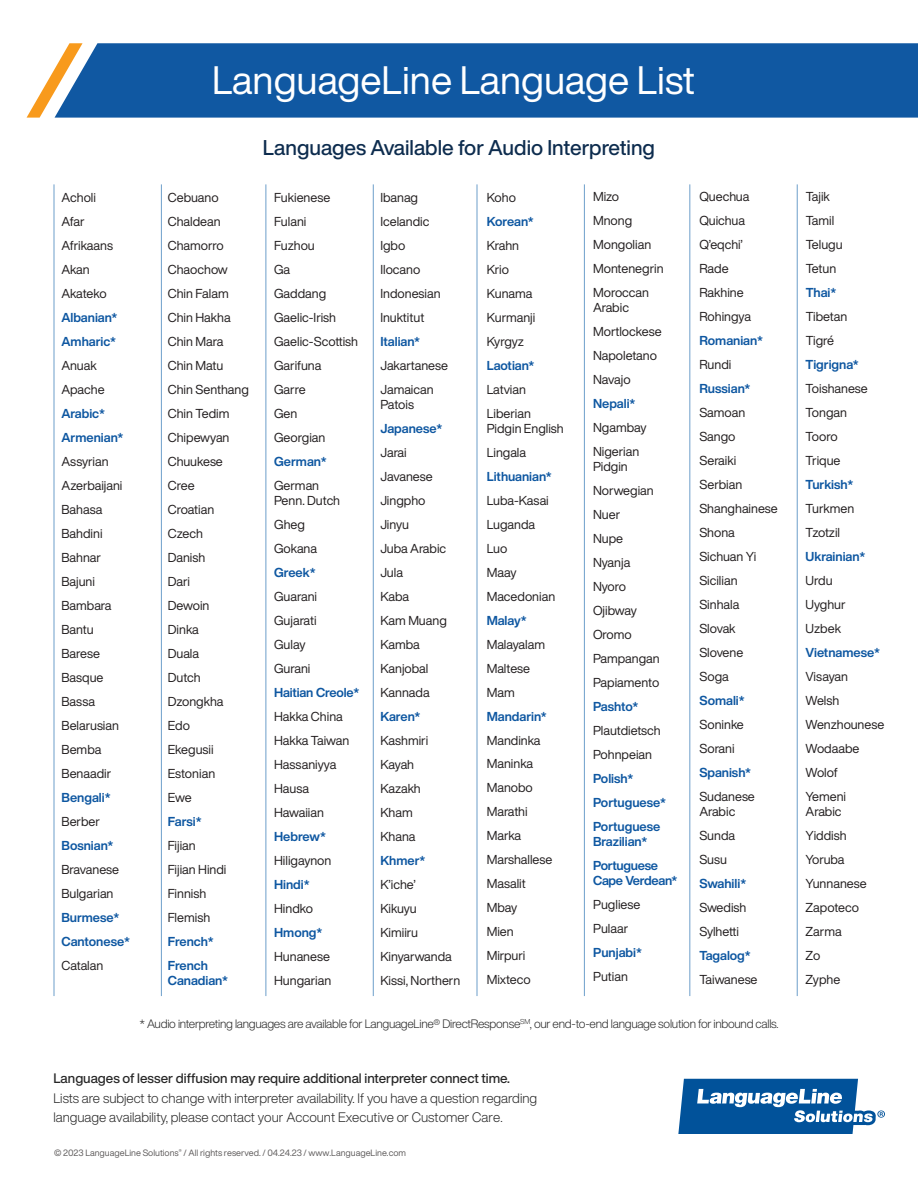
<style>
.page{position:relative;width:918px;height:1188px;background:#fff}
.page>*{position:absolute;margin:0;border:0;box-sizing:border-box;transform-origin:0 0}
.t1{font:39px "Helvetica Now Display";color:#fff}
.t2{font:500 21px "Helvetica Now Display";color:#0d2c4e}
.t3{font:300 13.5px/19.5px "Helvetica Now Display";color:#262626}
.t4{font:500 13.5px "Helvetica Now Display";color:#262626}
.t5{font:12.75px/24px "Helvetica Now Display";color:#231f20}
.t6{font:700 12.75px/24px "Helvetica Now Display";color:#0e57a1}
.t7{font:700 12.75px/24px "Helvetica Now Display";letter-spacing:-.02em;color:#0e57a1}
.t8{font:300 12px "Helvetica Now Display";letter-spacing:-.02em;color:#262626}
.t9{font:9px "Helvetica Now Display";color:#605d5d}
</style>
<div class="page">
<div style="left:83px;top:43px;width:835px;height:75px;background:#1058a2"></div>
<hr style="left:53px;top:184px;width:2px;height:812px;background:#7da9d0">
<hr style="left:265px;top:184px;width:1px;height:812px;background:#7da9d0">
<hr style="left:476px;top:184px;width:2px;height:812px;background:#7da9d0">
<hr style="left:689px;top:184px;width:1px;height:812px;background:#7da9d0">
<hr style="left:161px;top:184px;width:1px;height:812px;background:#7da9d0">
<hr style="left:373px;top:184px;width:1px;height:812px;background:#7da9d0">
<hr style="left:584px;top:184px;width:1px;height:812px;background:#7da9d0">
<hr style="left:797px;top:184px;width:1px;height:812px;background:#7da9d0">
<svg style="left:27px;top:43px;width:56px;height:75px"></svg>
<svg style="left:678px;top:1079px;width:207px;height:55px"></svg>
<h1 class="t1" style="left:212px;top:53px;width:484px">LanguageLine Language List</h1>
<h2 class="t2" style="left:263px;top:133px;width:394px">Languages Available for Audio Interpreting</h2>
<p class="t5" style="left:62px;top:186px;width:53px">Acholi<br>Afar<br>Afrikaans<br>Akan<br>Akateko</p>
<p class="t6" style="left:62px;top:306px;width:58px">Albanian*<br>Amharic*</p>
<p class="t5" style="left:62px;top:354px;width:45px">Anuak<br>Apache</p>
<p class="t6" style="left:62px;top:402px;width:63px">Arabic*<br>Armenian*</p>
<p class="t5" style="left:62px;top:450px;width:63px">Assyrian<br>Azerbaijani<br>Bahasa<br>Bahdini<br>Bahnar<br>Bajuni<br>Bambara<br>Bantu<br>Barese<br>Basque<br>Bassa<br>Belarusian<br>Bemba<br>Benaadir</p>
<p class="t6" style="left:62px;top:786px;width:51px">Bengali*</p>
<p class="t5" style="left:62px;top:809px;width:40px">Berber</p>
<p class="t6" style="left:62px;top:834px;width:53px">Bosnian*</p>
<p class="t5" style="left:62px;top:857px;width:59px">Bravanese<br>Bulgarian</p>
<p class="t6" style="left:62px;top:906px;width:70px">Burmese*<br>Cantonese*</p>
<p class="t5" style="left:62px;top:953px;width:43px">Catalan</p>
<p class="t5" style="left:168px;top:185px;width:83px">Cebuano<br>Chaldean<br>Chamorro<br>Chaochow<br>Chin Falam<br>Chin Hakha<br>Chin Mara<br>Chin Matu<br>Chin Senthang<br>Chin Tedim<br>Chipewyan<br>Chuukese<br>Cree<br>Croatian<br>Czech<br>Danish<br>Dari<br>Dewoin<br>Dinka<br>Duala<br>Dutch<br>Dzongkha<br>Edo<br>Ekegusii<br>Estonian<br>Ewe</p>
<p class="t6" style="left:168px;top:809px;width:35px">Farsi*</p>
<p class="t5" style="left:168px;top:833px;width:60px">Fijian<br>Fijian Hindi<br>Finnish<br>Flemish</p>
<p class="t6" style="left:168px;top:929px;width:47px">French*<br>French</p>
<p class="t6" style="left:168px;top:968px;width:62px">Canadian*</p>
<p class="t5" style="left:274px;top:185px;width:86px">Fukienese<br>Fulani<br>Fuzhou<br>Ga<br>Gaddang<br>Gaelic-Irish<br>Gaelic-Scottish<br>Garifuna<br>Garre<br>Gen<br>Georgian</p>
<p class="t6" style="left:274px;top:449px;width:54px">German*</p>
<p class="t5" style="left:274px;top:478px;width:68px;line-height:15px">German<br>Penn. Dutch</p>
<p class="t5" style="left:274px;top:512px;width:45px">Gheg<br>Gokana</p>
<p class="t6" style="left:274px;top:560px;width:43px">Greek*</p>
<p class="t5" style="left:274px;top:584px;width:45px">Guarani<br>Gujarati<br>Gulay<br>Gurani</p>
<p class="t6" style="left:274px;top:680px;width:87px">Haitian Creole*</p>
<p class="t5" style="left:274px;top:704px;width:77px">Hakka China<br>Hakka Taiwan<br>Hassaniyya<br>Hausa<br>Hawaiian</p>
<p class="t6" style="left:274px;top:824px;width:54px">Hebrew*</p>
<p class="t5" style="left:274px;top:848px;width:59px">Hiligaynon</p>
<p class="t6" style="left:274px;top:872px;width:37px">Hindi*</p>
<p class="t5" style="left:274px;top:896px;width:40px">Hindko</p>
<p class="t6" style="left:274px;top:920px;width:50px">Hmong*</p>
<p class="t5" style="left:274px;top:944px;width:59px">Hunanese<br>Hungarian</p>
<p class="t5" style="left:380px;top:185px;width:62px">Ibanag<br>Icelandic<br>Igbo<br>Ilocano<br>Indonesian<br>Inuktitut</p>
<p class="t6" style="left:380px;top:329px;width:41px">Italian*</p>
<p class="t5" style="left:380px;top:353px;width:69px">Jakartanese<br>Jamaican</p>
<p class="t5" style="left:380px;top:392px;width:35px">Patois</p>
<p class="t6" style="left:380px;top:416px;width:63px">Japanese*</p>
<p class="t5" style="left:380px;top:440px;width:68px">Jarai<br>Javanese<br>Jingpho<br>Jinyu<br>Juba Arabic<br>Jula<br>Kaba<br>Kam Muang<br>Kamba<br>Kanjobal<br>Kannada</p>
<p class="t6" style="left:380px;top:704px;width:42px">Karen*</p>
<p class="t5" style="left:380px;top:728px;width:49px">Kashmiri<br>Kayah<br>Kazakh<br>Kham<br>Khana</p>
<p class="t6" style="left:380px;top:848px;width:47px">Khmer*</p>
<p class="t5" style="left:380px;top:872px;width:81px">K’iche’<br>Kikuyu<br>Kimiiru<br>Kinyarwanda<br>Kissi, Northern</p>
<p class="t5" style="left:487px;top:185px;width:31px">Koho</p>
<p class="t6" style="left:487px;top:209px;width:49px">Korean*</p>
<p class="t5" style="left:487px;top:233px;width:50px">Krahn<br>Krio<br>Kunama<br>Kurmanji<br>Kyrgyz</p>
<p class="t6" style="left:487px;top:353px;width:49px">Laotian*</p>
<p class="t5" style="left:487px;top:377px;width:46px">Latvian<br>Liberian</p>
<p class="t5" style="left:487px;top:416px;width:79px">Pidgin English<br>Lingala</p>
<p class="t6" style="left:487px;top:464px;width:67px">Lithuanian*</p>
<p class="t5" style="left:487px;top:488px;width:70px">Luba-Kasai<br>Luganda<br>Luo<br>Maay<br>Macedonian</p>
<p class="t6" style="left:487px;top:608px;width:42px">Malay*</p>
<p class="t5" style="left:487px;top:632px;width:60px">Malayalam<br>Maltese<br>Mam</p>
<p class="t6" style="left:487px;top:704px;width:62px">Mandarin*</p>
<p class="t5" style="left:487px;top:728px;width:67px">Mandinka<br>Maninka<br>Manobo<br>Marathi<br>Marka<br>Marshallese<br>Masalit<br>Mbay<br>Mien<br>Mirpuri<br>Mixteco</p>
<p class="t5" style="left:593px;top:185px;width:72px">Mizo<br>Mnong<br>Mongolian<br>Montenegrin<br>Moroccan</p>
<p class="t5" style="left:593px;top:296px;width:70px">Arabic<br>Mortlockese<br>Napoletano<br>Navajo</p>
<p class="t6" style="left:593px;top:392px;width:44px">Nepali*</p>
<p class="t5" style="left:593px;top:416px;width:55px">Ngambay<br>Nigerian</p>
<p class="t5" style="left:593px;top:455px;width:68px">Pidgin<br>Norwegian<br>Nuer<br>Nupe<br>Nyanja<br>Nyoro<br>Ojibway<br>Oromo<br>Pampangan<br>Papiamento</p>
<p class="t6" style="left:593px;top:695px;width:47px">Pashto*</p>
<p class="t5" style="left:593px;top:719px;width:69px">Plautdietsch<br>Pohnpeian</p>
<p class="t6" style="left:593px;top:767px;width:75px">Polish*<br>Portuguese*<br>Portuguese</p>
<p class="t7" style="left:593px;top:830px;width:67px">Brazilian*<br>Portuguese</p>
<p class="t7" style="left:593px;top:869px;width:86px">Cape Verdean*</p>
<p class="t5" style="left:593px;top:893px;width:49px">Pugliese<br>Pulaar</p>
<p class="t6" style="left:593px;top:941px;width:50px">Punjabi*</p>
<p class="t5" style="left:593px;top:965px;width:36px">Putian</p>
<p class="t5" style="left:699px;top:185px;width:53px">Quechua<br>Quichua<br>Q’eqchi’<br>Rade<br>Rakhine<br>Rohingya</p>
<p class="t6" style="left:699px;top:329px;width:65px">Romanian*</p>
<p class="t5" style="left:699px;top:353px;width:34px">Rundi</p>
<p class="t6" style="left:699px;top:377px;width:53px">Russian*</p>
<p class="t5" style="left:699px;top:401px;width:80px">Samoan<br>Sango<br>Seraiki<br>Serbian<br>Shanghainese<br>Shona<br>Sichuan Yi<br>Sicilian<br>Sinhala<br>Slovak<br>Slovene<br>Soga</p>
<p class="t6" style="left:699px;top:689px;width:47px">Somali*</p>
<p class="t5" style="left:699px;top:713px;width:46px">Soninke<br>Sorani</p>
<p class="t6" style="left:699px;top:761px;width:53px">Spanish*</p>
<p class="t5" style="left:699px;top:789px;width:57px;line-height:15px">Sudanese<br>Arabic</p>
<p class="t5" style="left:699px;top:824px;width:37px">Sunda<br>Susu</p>
<p class="t6" style="left:699px;top:872px;width:48px">Swahili*</p>
<p class="t5" style="left:699px;top:896px;width:49px">Swedish<br>Sylhetti</p>
<p class="t6" style="left:699px;top:944px;width:53px">Tagalog*</p>
<p class="t5" style="left:699px;top:968px;width:60px">Taiwanese</p>
<p class="t8" style="left:139px;top:1016px;width:641px">* Audio interpreting languages are available for LanguageLine® DirectResponse<sup>SM</sup>, our end-to-end language solution for inbound calls.</p>
<p class="t4" style="left:53px;top:1069px;width:458px">Languages of lesser diffusion may require additional interpreter connect time.</p>
<p class="t3" style="left:53px;top:1088px;width:485px">Lists are subject to change with interpreter availability. If you have a question regarding language availability, please contact your Account Executive or Customer Care.</p>
<p class="t9" style="left:54px;top:1146px;width:354px">© 2023 LanguageLine Solutions<sup>®</sup> / All rights reserved. / 04.24.23 / www.LanguageLine.com</p>
<p class="t5" style="left:806px;top:185px;width:39px">Tajik<br>Tamil<br>Telugu<br>Tetun</p>
<p class="t6" style="left:806px;top:281px;width:32px">Thai*</p>
<p class="t5" style="left:806px;top:305px;width:43px">Tibetan<br>Tigré</p>
<p class="t6" style="left:806px;top:353px;width:55px">Tigrigna*</p>
<p class="t5" style="left:806px;top:377px;width:64px">Toishanese<br>Tongan<br>Tooro<br>Trique</p>
<p class="t6" style="left:806px;top:473px;width:49px">Turkish*</p>
<p class="t5" style="left:806px;top:496px;width:50px">Turkmen<br>Tzotzil</p>
<p class="t6" style="left:806px;top:545px;width:61px">Ukrainian*</p>
<p class="t5" style="left:806px;top:568px;width:41px">Urdu<br>Uyghur<br>Uzbek</p>
<p class="t6" style="left:806px;top:641px;width:76px">Vietnamese*</p>
<p class="t5" style="left:806px;top:664px;width:80px">Visayan<br>Welsh<br>Wenzhounese<br>Wodaabe<br>Wolof<br>Yemeni</p>
<p class="t5" style="left:806px;top:799px;width:63px">Arabic<br>Yiddish<br>Yoruba<br>Yunnanese<br>Zapoteco<br>Zarma<br>Zo<br>Zyphe</p>
</div>
